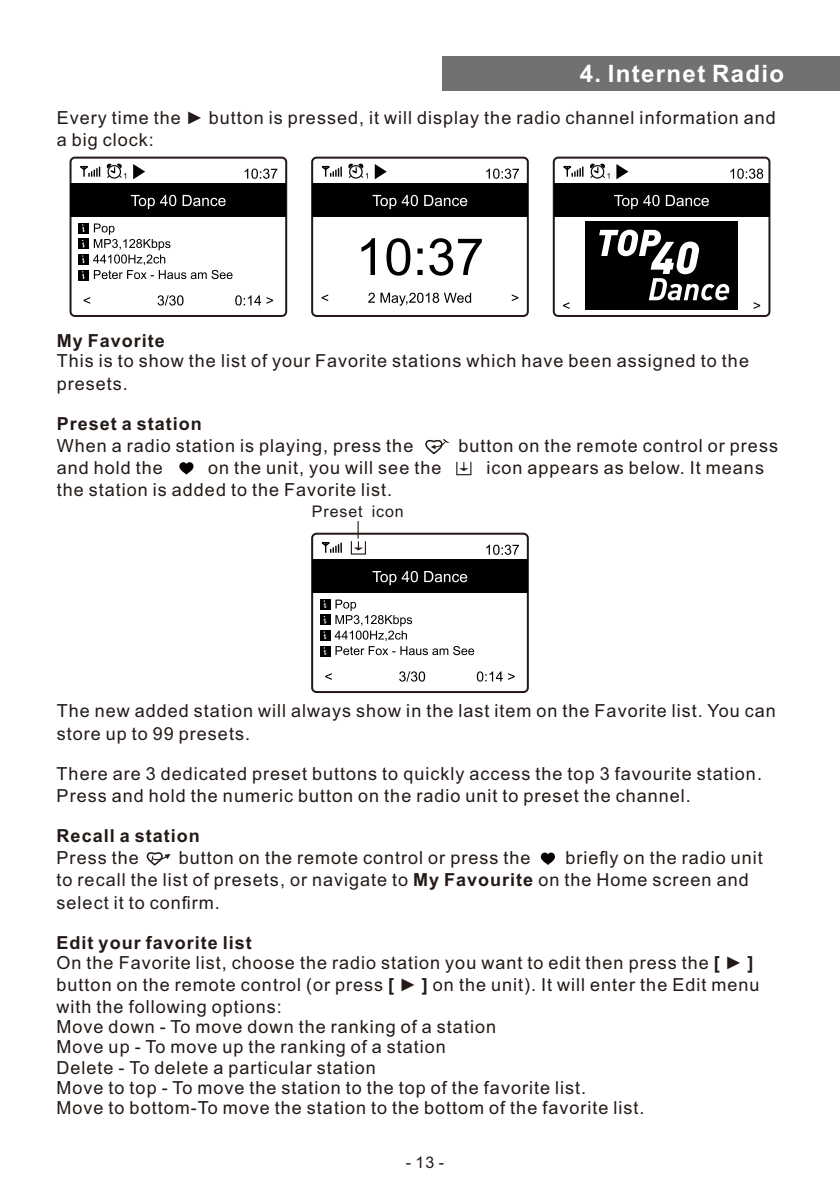
<style>
.page{position:relative;width:840px;height:1191px;background:#fff}
.page>*{position:absolute;margin:0;border:0;box-sizing:border-box;transform-origin:0 0}
.t1{font:700 24px "Arial";letter-spacing:.055em;color:#fff}
.t2{font:18px/22.2px "Arial";letter-spacing:.055em;color:#231916}
.t3{font:700 18px "Arial";letter-spacing:.055em;color:#231916}
.t4{font:16px "Arial";letter-spacing:.055em;color:#231916}
.s1{font-weight:700}
</style>
<div class="page">
<svg style="left:425px;top:439px;width:24px;height:16px"></svg>
<div style="left:456px;top:461px;width:15px;height:14px;border:1px solid #231916"></div>
<svg style="left:459px;top:462px;width:9px;height:9px"></svg>
<svg style="left:179px;top:462px;width:14px;height:12px"></svg>
<svg style="left:540px;top:852px;width:14px;height:13px"></svg>
<svg style="left:146px;top:852px;width:24px;height:14px"></svg>
<div style="left:442px;top:57px;width:397px;height:34px;background:#717171"></div>
<div style="left:350px;top:540px;width:16px;height:14px;border:1px solid #231916"></div>
<svg style="left:353px;top:521px;width:10px;height:29px"></svg>
<svg style="left:325px;top:671px;width:189px;height:10px"></svg>
<div style="left:311px;top:533px;width:217px;height:160px;border:2px solid #231815;border-radius:4px"></div>
<svg style="left:486px;top:544px;width:32px;height:11px"></svg>
<svg style="left:321px;top:542px;width:20px;height:11px"></svg>
<div style="left:312px;top:559px;width:215px;height:34px;background:#000"></div>
<svg style="left:372px;top:571px;width:95px;height:14px"></svg>
<svg style="left:334px;top:599px;width:140px;height:56px"></svg>
<div style="left:319px;top:599px;width:11px;height:10px;background:#000"></div>
<svg style="left:323px;top:600px;width:3px;height:8px"></svg>
<div style="left:319px;top:614px;width:11px;height:11px;background:#000"></div>
<svg style="left:323px;top:616px;width:3px;height:7px"></svg>
<div style="left:319px;top:630px;width:11px;height:10px;background:#000"></div>
<svg style="left:323px;top:631px;width:3px;height:8px"></svg>
<div style="left:319px;top:646px;width:11px;height:10px;background:#000"></div>
<svg style="left:323px;top:647px;width:3px;height:8px"></svg>
<svg style="left:107px;top:164px;width:19px;height:15px"></svg>
<svg style="left:84px;top:295px;width:189px;height:10px"></svg>
<div style="left:69px;top:157px;width:218px;height:160px;border:2px solid #231815;border-radius:4px"></div>
<svg style="left:244px;top:169px;width:33px;height:10px"></svg>
<svg style="left:80px;top:165px;width:20px;height:12px"></svg>
<div style="left:70px;top:183px;width:216px;height:34px;background:#000"></div>
<svg style="left:131px;top:195px;width:94px;height:14px"></svg>
<svg style="left:133px;top:164px;width:12px;height:15px"></svg>
<svg style="left:93px;top:223px;width:139px;height:56px"></svg>
<div style="left:78px;top:223px;width:10px;height:10px;background:#000"></div>
<svg style="left:82px;top:224px;width:3px;height:8px"></svg>
<div style="left:78px;top:238px;width:10px;height:11px;background:#000"></div>
<svg style="left:82px;top:240px;width:3px;height:8px"></svg>
<div style="left:78px;top:254px;width:10px;height:10px;background:#000"></div>
<svg style="left:82px;top:255px;width:3px;height:8px"></svg>
<div style="left:78px;top:270px;width:10px;height:10px;background:#000"></div>
<svg style="left:82px;top:271px;width:3px;height:8px"></svg>
<svg style="left:348px;top:164px;width:19px;height:15px"></svg>
<div style="left:311px;top:157px;width:217px;height:160px;border:2px solid #231815;border-radius:4px"></div>
<svg style="left:486px;top:169px;width:32px;height:10px"></svg>
<svg style="left:361px;top:238px;width:120px;height:38px"></svg>
<svg style="left:321px;top:293px;width:197px;height:13px"></svg>
<svg style="left:321px;top:165px;width:20px;height:12px"></svg>
<div style="left:312px;top:183px;width:215px;height:34px;background:#000"></div>
<svg style="left:372px;top:195px;width:95px;height:14px"></svg>
<svg style="left:374px;top:164px;width:12px;height:15px"></svg>
<svg style="left:590px;top:164px;width:19px;height:15px"></svg>
<div style="left:552px;top:157px;width:218px;height:160px;border:2px solid #231815;border-radius:4px"></div>
<svg style="left:730px;top:169px;width:32px;height:10px"></svg>
<svg style="left:563px;top:165px;width:20px;height:12px"></svg>
<div style="left:553px;top:183px;width:216px;height:34px;background:#000"></div>
<svg style="left:614px;top:195px;width:94px;height:14px"></svg>
<svg style="left:616px;top:164px;width:12px;height:15px"></svg>
<div style="left:585px;top:221px;width:152px;height:88px;background:#000"></div>
<svg style="left:563px;top:230px;width:196px;height:79px"></svg>
<h1 class="t1" style="left:579px;top:65px;width:206px">4. Internet Radio</h1>
<p class="t2" style="left:57px;top:108px;width:720px">Every time the ► button is pressed, it will display the radio channel information and a big clock:</p>
<p class="t3" style="left:57px;top:334px;width:110px">My Favorite</p>
<p class="t2" style="left:57px;top:352px;width:693px">This is to show the list of your Favorite stations which have been assigned to the presets.</p>
<p class="t3" style="left:57px;top:417px;width:147px">Preset a station</p>
<p class="t2" style="left:57px;top:436px;width:358px">When a radio station is playing, press the</p>
<p class="t2" style="left:458px;top:436px;width:321px">button on the remote control or press</p>
<p class="t2" style="left:57px;top:458px;width:108px">and hold the</p>
<p class="t2" style="left:208px;top:458px;width:235px">on the unit, you will see the</p>
<p class="t2" style="left:486px;top:458px;width:279px">icon appears as below. It means</p>
<p class="t2" style="left:57px;top:480px;width:337px">the station is added to the Favorite list.</p>
<p class="t4" style="left:312px;top:505px;width:93px">Preset icon</p>
<p class="t2" style="left:57px;top:701px;width:720px">The new added station will always show in the last item on the Favorite list. You can store up to 99 presets.</p>
<p class="t2" style="left:57px;top:764px;width:706px">There are 3 dedicated preset buttons to quickly access the top 3 favourite station.<br>Press and hold the numeric button on the radio unit to preset the channel.</p>
<p class="t3" style="left:57px;top:829px;width:145px">Recall a station</p>
<p class="t2" style="left:57px;top:848px;width:84px">Press the</p>
<p class="t2" style="left:179px;top:848px;width:353px">button on the remote control or press the</p>
<p class="t2" style="left:57px;top:848px;width:707px;text-indent:508px">briefly on the radio unit to recall the list of presets, or navigate to <span class="s1">My Favourite</span> on the Home screen and select it to confirm.</p>
<p class="t2" style="left:57px;top:934px;width:698px;line-height:20.2px"><span class="s1">Edit your favorite list<br></span>On the Favorite list, choose the radio station you want to edit then press the <span class="s1">[ ► ]</span></p>
<p class="t2" style="left:56px;top:975px;width:704px">button on the remote control (or press <span class="s1">[ ► ]</span> on the unit). It will enter the Edit menu with the following options:</p>
<p class="t2" style="left:56px;top:1018px;width:589px;line-height:20.2px">Move down - To move down the ranking of a station<br>Move up - To move up the ranking of a station<br>Delete - To delete a particular station<br>Move to top - To move the station to the top of the favorite list.<br>Move to bottom-To move the station to the bottom of the favorite list.</p>
<p class="t4" style="left:405px;top:1156px;width:40px">- 13 -</p>
</div>
